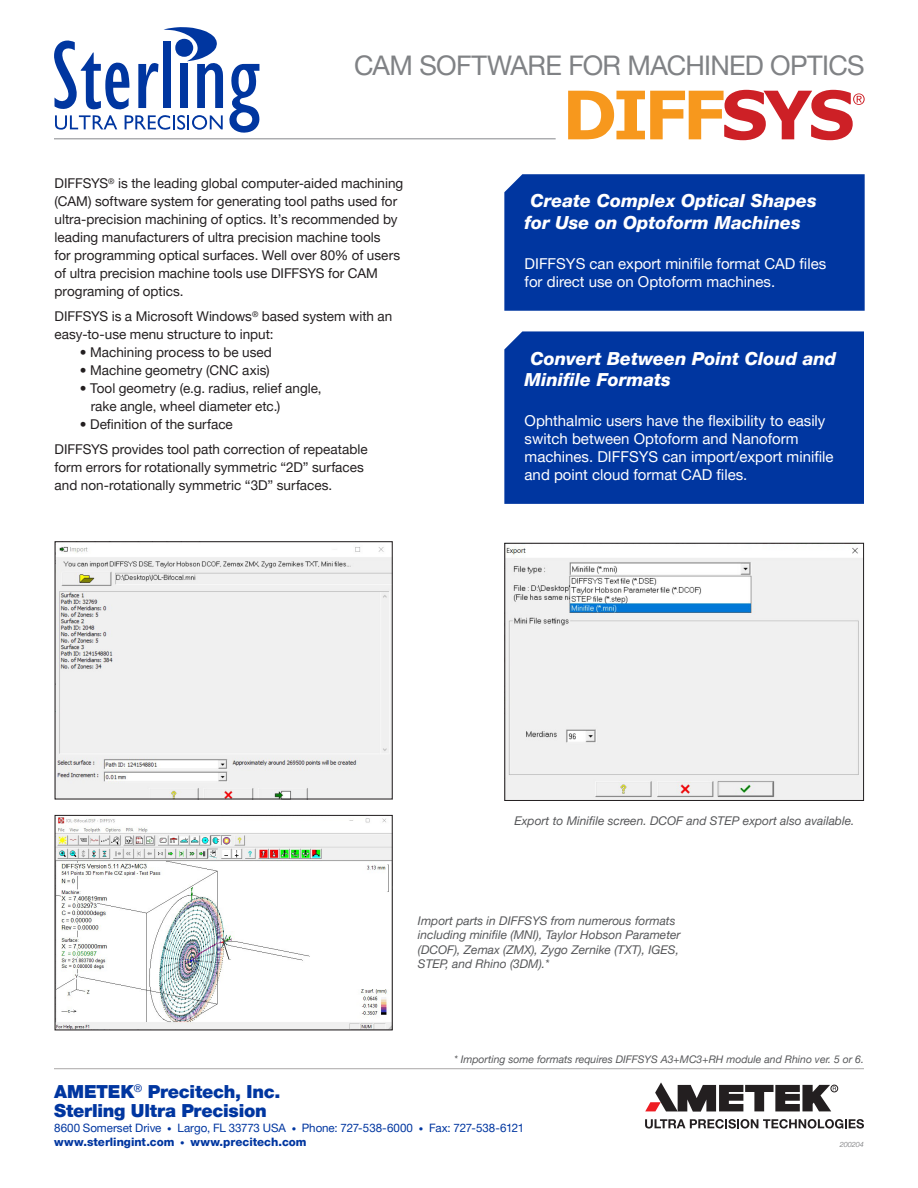
<style>
.page{position:relative;width:918px;height:1188px;background:#fff}
.page>*{position:absolute;margin:0;border:0;box-sizing:border-box;transform-origin:0 0}
.t1{font:27px "Helvetica Neue LT Pro";letter-spacing:-.025em;color:#808285}
.t2{font:italic 800 18px/21.6px "Helvetica Neue LT Pro";color:#fff}
.t3{font:900 18px/19.5px "Helvetica Neue LT Pro";letter-spacing:-.015em;color:#0036a0}
.t4{font:15px/18px "Helvetica Neue LT Pro";color:#fff}
.t5{font:13.5px/18px "Helvetica Neue LT Pro";color:#231f20}
.t6{font:italic 12px/14.4px "Helvetica Neue LT Pro";color:#57585a}
.t7{font:11.55px/13.8px "Helvetica Neue LT Pro";letter-spacing:-.005em;color:#0036a0}
.t8{font:italic 10.5px "Helvetica Neue LT Pro";color:#57585a}
.t9{font:italic 300 7.35px "Helvetica Neue LT Pro";letter-spacing:-.01em;color:#6c6d70}
.s1{font-size:9px}
.s2{font-weight:800}
</style>
<div class="page">
<svg style="left:645px;top:1119px;width:219px;height:10px"></svg>
<div style="left:831px;top:1085px;width:7px;height:7px;border:1px solid #231f20;border-radius:50%"></div>
<svg style="left:645px;top:1082px;width:191px;height:30px"></svg>
<hr style="left:54px;top:1068px;width:810px;height:1px;background:#b4b2b2">
<hr style="left:54px;top:138px;width:502px;height:1px;background:#939598">
<svg style="left:54px;top:27px;width:206px;height:106px"></svg>
<svg style="left:568px;top:90px;width:297px;height:50px"></svg>
<img style="left:57px;top:546px;width:333px;height:251px">
<img style="left:57px;top:817px;width:333px;height:211px">
<div style="left:55px;top:815px;width:337px;height:215px;border:1px solid #231f20"></div>
<img style="left:507px;top:547px;width:355px;height:252px">
<div style="left:505px;top:543px;width:359px;height:258px;border:1px solid #231f20"></div>
<div style="left:504px;top:174px;width:361px;height:137px;background:#0036a0"></div>
<div style="left:504px;top:331px;width:360px;height:173px;background:#0036a0"></div>
<p class="t1" style="left:354px;top:48px;width:512px">CAM SOFTWARE FOR MACHINED OPTICS</p>
<p class="t5" style="left:55px;top:174px;width:350px">DIFFSYS<sup>®</sup> is the leading global computer-aided machining (CAM) software system for generating tool paths used for ultra-precision machining of optics. It’s recommended by leading manufacturers of ultra precision machine tools<br>for programming optical surfaces. Well over 80% of users of ultra precision machine tools use DIFFSYS for CAM programing of optics.</p>
<p class="t5" style="left:55px;top:307px;width:339px">DIFFSYS is a Microsoft Windows<sup>®</sup> based system with an easy-to-use menu structure to input:</p>
<p class="t5" style="left:80px;top:343px;width:193px">• Machining process to be used</p>
<p class="t5" style="left:80px;top:361px;width:191px">• Machine geometry (CNC axis)</p>
<p class="t5" style="left:91px;top:379px;width:232px;text-indent:-11px">• Tool geometry (e.g. radius, relief angle, rake angle, wheel diameter etc.)</p>
<p class="t5" style="left:80px;top:415px;width:154px">• Definition of the surface</p>
<p class="t5" style="left:55px;top:440px;width:315px">DIFFSYS provides tool path correction of repeatable form errors for rotationally symmetric “2D” surfaces and non-rotationally symmetric “3D” surfaces.</p>
<p class="t2" style="left:525px;top:190px;width:294px;text-indent:6px">Create Complex Optical Shapes for Use on Optoform Machines</p>
<p class="t4" style="left:525px;top:254px;width:303px">DIFFSYS can export minifile format CAD files for direct use on Optoform machines.</p>
<p class="t2" style="left:525px;top:347px;width:313px;text-indent:6px">Convert Between Point Cloud and<br>Minifile Formats</p>
<p class="t4" style="left:525px;top:411px;width:310px">Ophthalmic users have the flexibility to easily switch between Optoform and Nanoform machines. DIFFSYS can import/export minifile and point cloud format CAD files.</p>
<p class="t6" style="left:515px;top:813px;width:342px">Export to Minifile screen. DCOF and STEP export also available.</p>
<p class="t6" style="left:418px;top:913px;width:264px">Import parts in DIFFSYS from numerous formats including minifile (MNI), Taylor Hobson Parameter (DCOF), Zemax (ZMX), Zygo Zernike (TXT), IGES, STEP, and Rhino (3DM).*</p>
<p class="t8" style="left:454px;top:1053px;width:411px">* Importing some formats requires DIFFSYS A3+MC3+RH module and Rhino ver. 5 or 6.</p>
<h2 class="t3" style="left:54px;top:1081px;width:228px">AMETEK<sup>®</sup> Precitech, Inc.<br>Sterling Ultra Precision</h2>
<p class="t7" style="left:54px;top:1121px;width:472px">8600 Somerset Drive <span class="s1">•</span> Largo, FL 33773 USA <span class="s1">•</span> Phone: 727-538-6000 <span class="s1">•</span> Fax: 727-538-6121 <span class="s2">www.sterlingint.com</span> <span class="s1">•</span> <span class="s2">www.precitech.com</span></p>
<p class="t9" style="left:840px;top:1140px;width:26px">200204</p>
</div>
